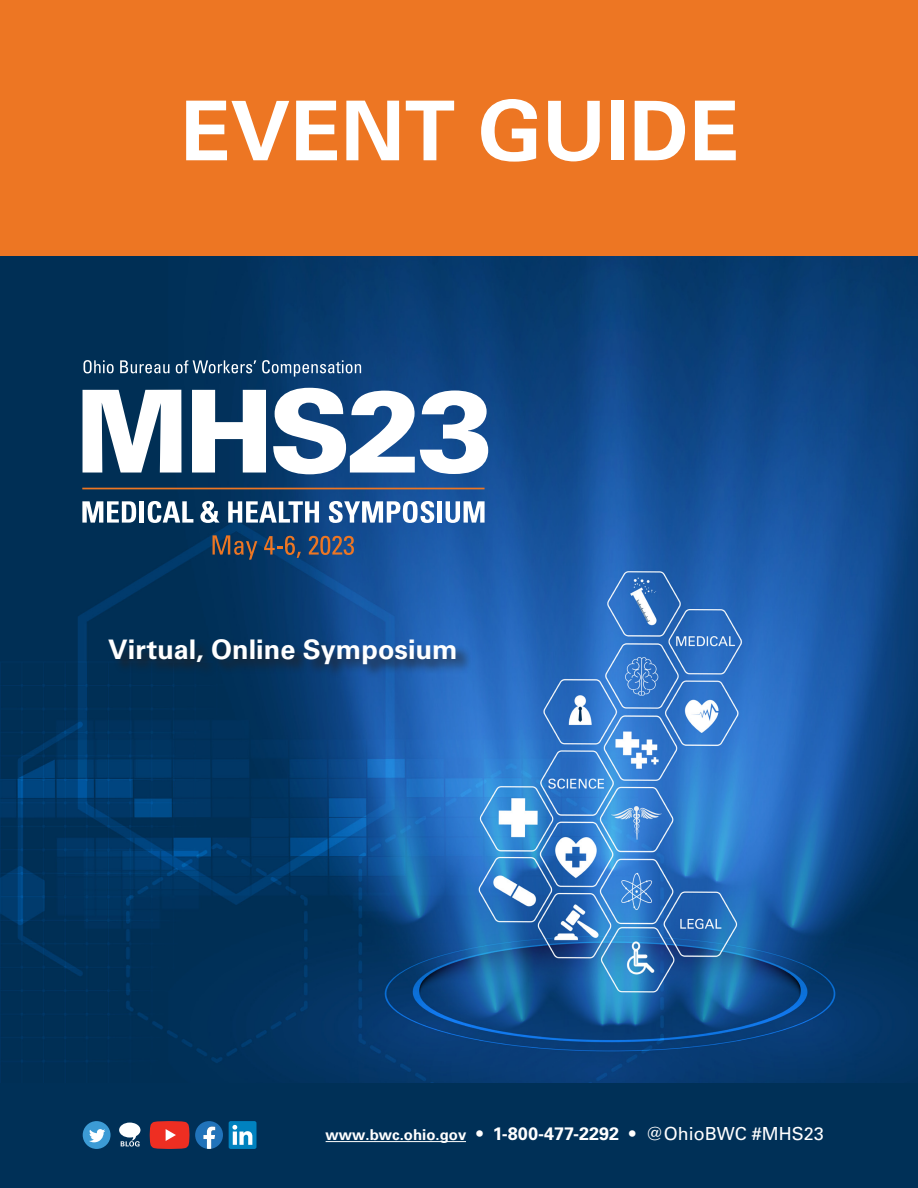
<style>
.page{position:relative;width:918px;height:1188px;background:#fff}
.page>*{position:absolute;margin:0;border:0;box-sizing:border-box;transform-origin:0 0}
.Subhead{font:700 82.5px "Univers LT Std";color:#fff}
.Subhead-2{font:700 27px "Univers LT Std";color:#fff}
.Body_text{font:700 15px "Univers LT Std";color:#fff}
.s1{font-weight:400;font-size:18px}
.s2{font-size:18px}
</style>
<div class="page">
<div style="left:0;top:0;width:918px;height:257px;background:#ed7623"></div>
<div style="left:0;top:1082px;width:918px;height:106px;background:#003057"></div>
<img style="left:0;top:256px;width:918px;height:826px">
<svg style="left:82px;top:501px;width:55px;height:22px"></svg>
<hr style="left:140px;top:501px;width:4px;height:22px;background:#fff">
<svg style="left:148px;top:501px;width:45px;height:22px"></svg>
<svg style="left:200px;top:501px;width:20px;height:22px"></svg>
<svg style="left:228px;top:501px;width:91px;height:22px"></svg>
<svg style="left:329px;top:501px;width:105px;height:22px"></svg>
<div style="left:437px;top:501px;width:5px;height:22px;background:#fff"></div>
<svg style="left:446px;top:501px;width:39px;height:22px"></svg>
<hr style="left:82px;top:488px;width:403px;height:1px;background:#ed7623">
<svg style="left:83px;top:390px;width:98px;height:83px"></svg>
<svg style="left:192px;top:390px;width:74px;height:83px"></svg>
<svg style="left:273px;top:388px;width:215px;height:86px"></svg>
<svg style="left:84px;top:360px;width:30px;height:13px"></svg>
<svg style="left:120px;top:360px;width:50px;height:13px"></svg>
<svg style="left:176px;top:360px;width:80px;height:13px"></svg>
<svg style="left:262px;top:360px;width:99px;height:17px;background:#3f6790"></svg>
<svg style="left:213px;top:535px;width:44px;height:25px"></svg>
<svg style="left:264px;top:536px;width:37px;height:22px"></svg>
<svg style="left:309px;top:536px;width:45px;height:19px"></svg>
<svg style="left:195px;top:1121px;width:28px;height:28px"></svg>
<svg style="left:229px;top:1121px;width:28px;height:28px"></svg>
<div style="left:83px;top:1121px;width:28px;height:28px;background:#3c9bd5;border-radius:50%"></div>
<svg style="left:89px;top:1129px;width:16px;height:13px"></svg>
<svg style="left:150px;top:1121px;width:39px;height:28px"></svg>
<svg style="left:119px;top:1123px;width:21px;height:24px"></svg>
<hr style="left:326px;top:1141px;width:140px;height:1px;background:#fff">
<div style="left:110px;top:639px;width:361px;height:40px;background:#231f20;opacity:.75"></div>
<p class="Subhead" style="left:180px;top:83px;width:561px">EVENT GUIDE</p>
<p class="Subhead-2" style="left:108px;top:634px;width:351px">Virtual, Online Symposium</p>
<p class="Body_text" style="left:326px;top:1126px;width:500px">www.bwc.ohio.gov <span class="s1">•</span> <span class="s2">1-800-477-2292</span> <span class="s1">• @OhioBWC #MHS23</span></p>
</div>
